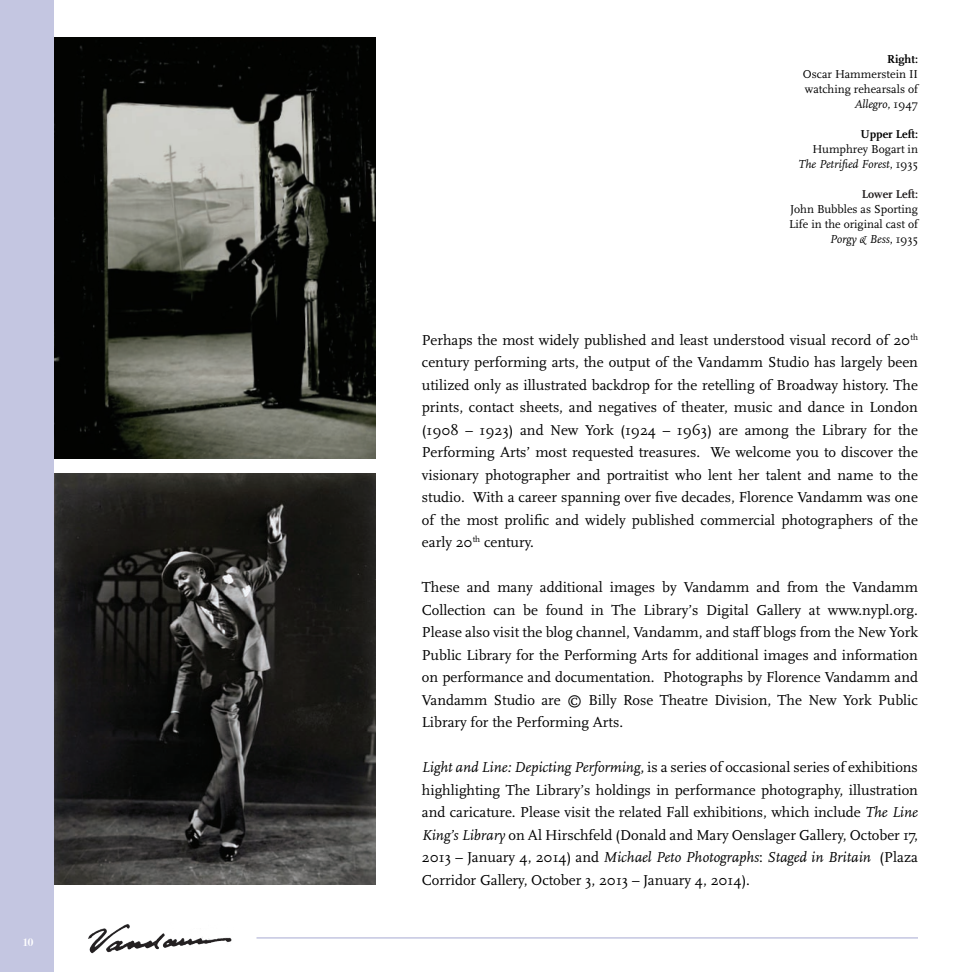
<style>
.page{position:relative;width:972px;height:972px;background:#fff}
.page>*{position:absolute;margin:0;border:0;box-sizing:border-box;transform-origin:0 0}
.t1{font:15px/22.5px "Scala OT";color:#000;text-align:justify}
.t2{font:12px/15px "Scala OT";color:#000;text-align:right}
.t3{font:700 12px "Scala OT";color:#000}
.t4{font:700 12px "Scala OT";color:#231f20}
.t5{font:12px "Modern";color:#fff}
.s1{font-style:italic}
</style>
<div class="page">
<div style="left:0;top:0;width:54px;height:972px;background:#c4c6e1"></div>
<img style="left:54px;top:38px;width:321px;height:421px">
<img style="left:54px;top:474px;width:321px;height:411px">
<img style="left:88px;top:924px;width:144px;height:30px">
<hr style="left:256px;top:937px;width:662px;height:2px;background:#c4c6e1">
<p class="t5" style="left:22px;top:936px;width:12px">10</p>
<p class="t3" style="left:887px;top:52px;width:32px">Right:</p>
<p class="t2" style="left:803px;top:67px;width:117px">Oscar Hammerstein II watching rehearsals of<br><span class="s1">Allegro</span>, 1947</p>
<p class="t3" style="left:860px;top:127px;width:59px">Upper Left:</p>
<p class="t2" style="left:798px;top:142px;width:121px">Humphrey Bogart in<br><span class="s1">The Petrified Forest</span>, 1935</p>
<p class="t4" style="left:862px;top:187px;width:58px">Lower Left:</p>
<p class="t2" style="left:789px;top:202px;width:130px">John Bubbles as Sporting<br>Life in the original cast of<br><span class="s1">Porgy &amp; Bess</span>, 1935</p>
<p class="t1" style="left:422px;top:329px;width:498px">Perhaps the most widely published and least understood visual record of 20<sup>th </sup>century performing arts, the output of the Vandamm Studio has largely been utilized only as illustrated backdrop for the retelling of Broadway history. The prints, contact sheets, and negatives of theater, music and dance in London (1908 – 1923) and New York (1924 – 1963) are among the Library for the Performing Arts’ most requested treasures. We welcome you to discover the visionary photographer and portraitist who lent her talent and name to the studio. With a career spanning over five decades, Florence Vandamm was one of the most prolific and widely published commercial photographers of the early 20<sup>th</sup> century.</p>
<p class="t1" style="left:422px;top:577px;width:498px">These and many additional images by Vandamm and from the Vandamm Collection can be found in The Library’s Digital Gallery at www.nypl.org.<br>Please also visit the blog channel, Vandamm, and staff blogs from the New York Public Library for the Performing Arts for additional images and information on performance and documentation. Photographs by Florence Vandamm and Vandamm Studio are © Billy Rose Theatre Division, The New York Public Library for the Performing Arts.</p>
<p class="t1" style="left:422px;top:757px;width:498px"><span class="s1">Light and Line: Depicting Performing</span>, is a series of occasional series of exhibitions highlighting The Library’s holdings in performance photography, illustration and caricature. Please visit the related Fall exhibitions, which include <span class="s1">The Line King’s Library</span> on Al Hirschfeld (Donald and Mary Oenslager Gallery, October 17, 2013 – January 4, 2014) and <span class="s1">Michael Peto Photographs</span>: <span class="s1">Staged in Britain</span> (Plaza Corridor Gallery, October 3, 2013 – January 4, 2014).</p>
</div>
